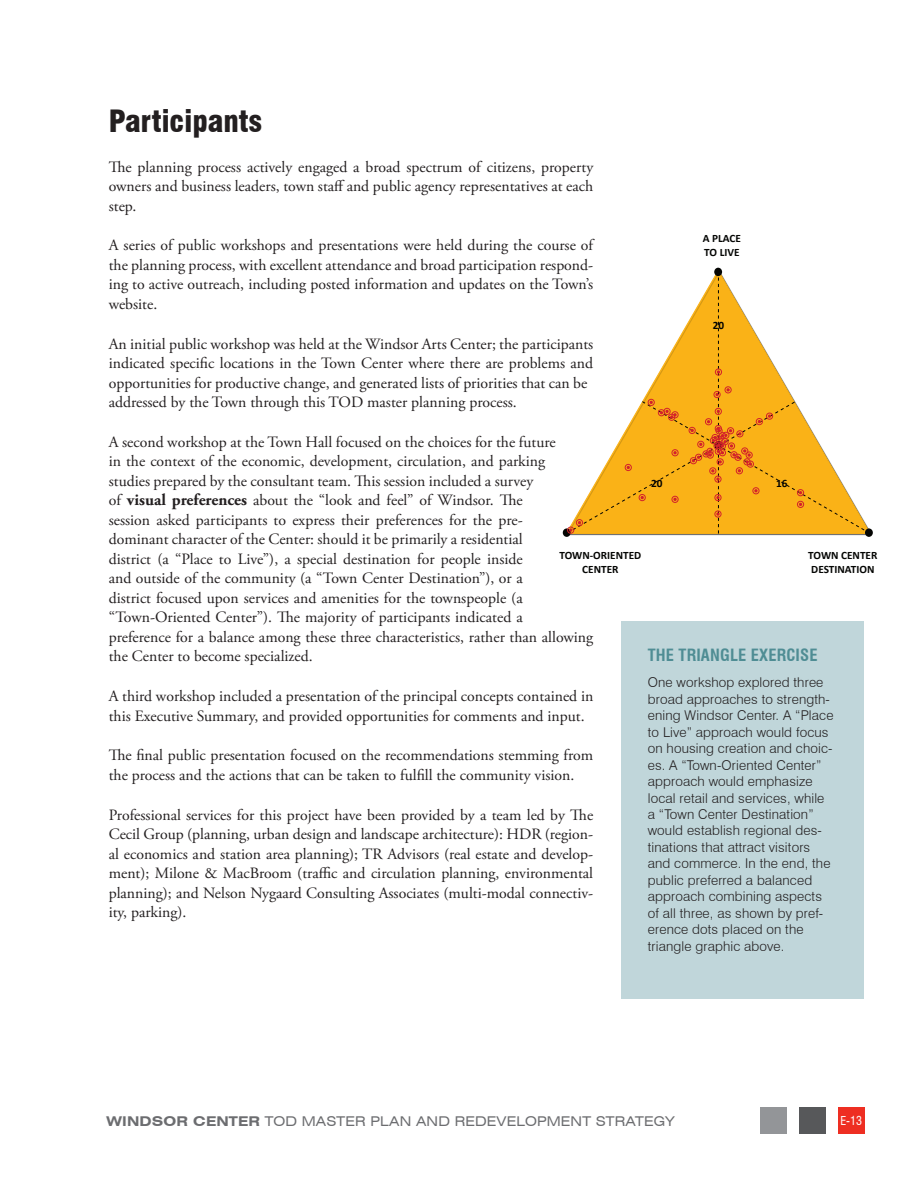
<style>
.page{position:relative;width:918px;height:1188px;background:#fff}
.page>*{position:absolute;margin:0;border:0;box-sizing:border-box;transform-origin:0 0}
.t1{font:900 condensed 30px "Swiss 721 BT";color:#231f20}
.t2{font:700 condensed 16.5px "Swiss 721 BT";letter-spacing:.01em;color:#4f8d94}
.t3{font:15.75px/19.5px "Adobe Garamond Pro";color:#231f20}
.t4{font:300 13.5px/16.5px "Swiss 721 BT";letter-spacing:.01em;color:#231f20}
.t5{font:expanded 13.5px "Swiss 721 BT";letter-spacing:.01em;color:#6c6d70}
.t6{font:700 expanded 13.5px "Swiss 721 BT";letter-spacing:.01em;color:#6c6d70}
.t7{font:condensed 12px "Swiss 721 BT";color:#fff}
.t8{font:700 11.25px/13.5px "Calibri";color:#040503}
.s1{font-weight:700;font-size:16.5px}
.s2{font-weight:400}
</style>
<div class="page">
<div style="left:563px;top:528px;width:8px;height:9px;background:#040503;border-radius:50%"></div>
<svg style="left:865px;top:528px;width:8px;height:9px"></svg>
<div style="left:714px;top:268px;width:8px;height:8px;background:#040503;border-radius:50%"></div>
<svg style="left:566px;top:271px;width:305px;height:263px"></svg>
<div style="left:621px;top:621px;width:243px;height:378px;background:#c0d6da"></div>
<div style="left:838px;top:1107px;width:26px;height:26px;background:#ee2e22"></div>
<div style="left:799px;top:1107px;width:27px;height:26px;background:#57585a"></div>
<div style="left:760px;top:1107px;width:27px;height:26px;background:#939598"></div>
<h1 class="t1" style="left:109px;top:103px;width:155px">Participants</h1>
<p class="t3" style="left:109px;top:157px;width:486px;text-align:justify">The planning process actively engaged a broad spectrum of citizens, property owners and business leaders, town staff and public agency representatives at each step.</p>
<p class="t3" style="left:109px;top:236px;width:486px;text-align:justify">A series of public workshops and presentations were held during the course of the planning process, with excellent attendance and broad participation respond&shy;ing to active outreach, including posted information and updates on the Town’s website.</p>
<p class="t3" style="left:109px;top:334px;width:486px">An initial public workshop was held at the Windsor Arts Center; the participants indicated specific locations in the Town Center where there are problems and opportunities for productive change, and generated lists of priorities that can be addressed by the Town through this TOD master planning process.</p>
<p class="t3" style="left:109px;top:433px;width:486px">A second workshop at the Town Hall focused on the choices for the future<br>in the context of the economic, development, circulation, and parking<br>studies prepared by the consultant team. This session included a survey<br>of <span class="s1">visual preferences</span> about the “look and feel” of Windsor. The<br>session asked participants to express their preferences for the pre-<br>dominant character of the Center: should it be primarily a residential<br>district (a “Place to Live”), a special destination for people inside<br>and outside of the community (a “Town Center Destination”), or a<br>district focused upon services and amenities for the townspeople (a “Town-Oriented Center”). The majority of participants indicated a<br>preference for a balance among these three characteristics, rather than allowing the Center to become specialized.</p>
<p class="t3" style="left:109px;top:687px;width:486px">A third workshop included a presentation of the principal concepts contained in this Executive Summary, and provided opportunities for comments and input.</p>
<p class="t3" style="left:109px;top:746px;width:486px">The final public presentation focused on the recommendations stemming from the process and the actions that can be taken to fulfill the community vision.</p>
<p class="t3" style="left:109px;top:805px;width:486px;text-align:justify">Professional services for this project have been provided by a team led by The Cecil Group (planning, urban design and landscape architecture): HDR (region&shy;al economics and station area planning); TR Advisors (real estate and develop&shy;ment); Milone &amp; MacBroom (traffic and circulation planning, environmental planning); and Nelson Nygaard Consulting Associates (multi-modal connectiv&shy;ity, parking).</p>
<p class="t8" style="left:703px;top:231px;width:40px">A PLACE<br>TO LIVE</p>
<p class="t8" style="left:713px;top:318px;width:13px">20</p>
<p class="t8" style="left:651px;top:476px;width:13px">20</p>
<p class="t8" style="left:776px;top:476px;width:13px">16</p>
<p class="t8" style="left:808px;top:548px;width:71px">TOWN CENTER<br>DESTINATION</p>
<p class="t8" style="left:560px;top:548px;width:83px;text-align:center">TOWN-ORIENTED<br>CENTER</p>
<p class="t2" style="left:648px;top:645px;width:49px">THE TRIANGLE</p>
<p class="t2" style="left:751px;top:645px;width:18px">EXERCISE</p>
<p class="t4" style="left:648px;top:674px;width:187px">One workshop explored three broad approaches to strength&shy;ening Windsor Center. A “Place to Live” approach would focus on housing creation and choic&shy;es. A “Town-Oriented Center” approach would emphasize local retail and services, while a “Town Center Destination” would establish regional des&shy;tinations that attract visitors and commerce. In the end, the public preferred a balanced approach combining aspects of all three, as shown by pref&shy;erence dots placed on the triangle graphic above.</p>
<p class="t6" style="left:107px;top:1113px;width:180px">WINDSOR CENTER <span class="s2">TOD</span></p>
<p class="t5" style="left:302px;top:1113px;width:375px">MASTER PLAN AND REDEVELOPM ENT STRATEGY</p>
<p class="t7" style="left:840px;top:1113px;width:23px">E-13</p>
</div>
